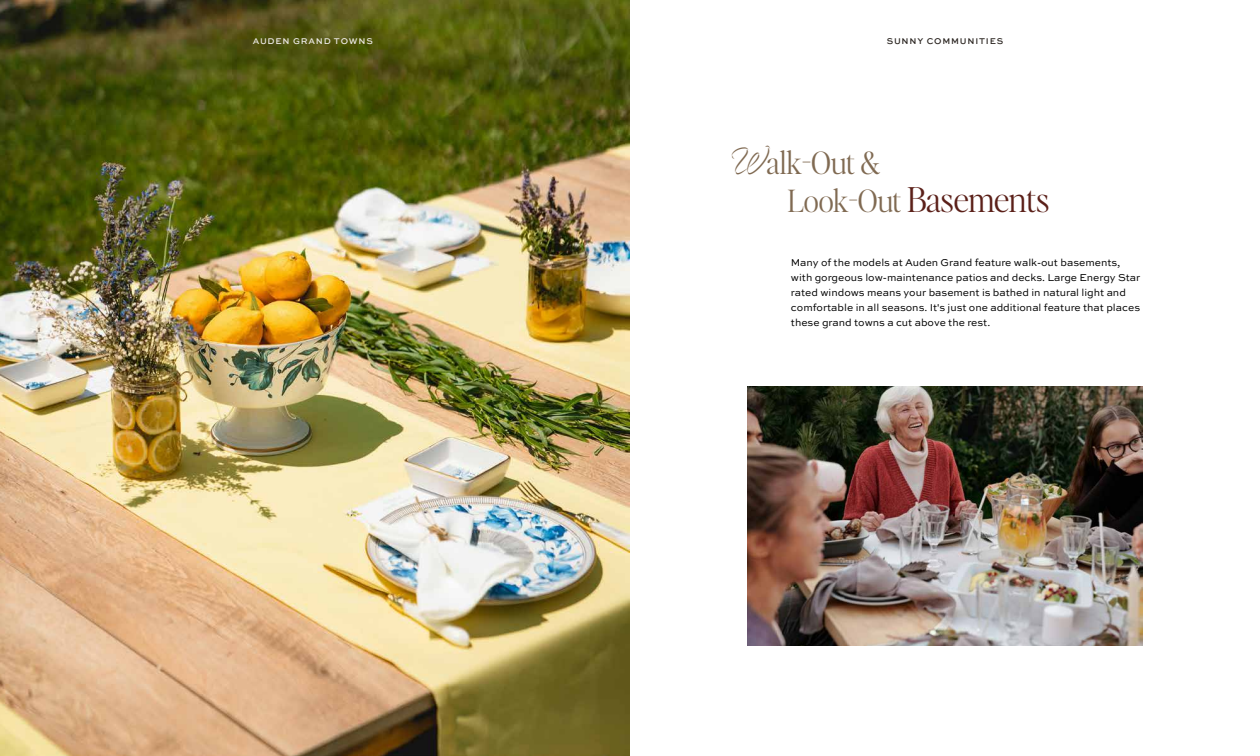
<style>
.page{position:relative;width:1260px;height:756px;background:#fff}
.page>*{position:absolute;margin:0;border:0;box-sizing:border-box;transform-origin:0 0}
.t1{font:300 34.12px "Editor's Note";letter-spacing:-.01em;color:#5b2019}
.t2{font:300 30.62px "Editor's Note";color:#806a52}
.t3{font:10.5px/14.9px "Sweet Sans Pro";color:#000}
.t4{font:500 8.75px "Sweet Sans Pro";letter-spacing:.09em;color:#28221e}
.t5{font:500 8.75px "Sweet Sans Pro";letter-spacing:.09em;color:#edeae7}
.s1{font-family:"Volina";font-weight:400}
.s2{font-size:30.62px;color:#806a52}
</style>
<div class="page">
<img style="left:0;top:0;width:630px;height:756px">
<img style="left:748px;top:386px;width:394px;height:259px">
<p class="t5" style="left:253px;top:34px;width:122px">AUDEN GRAND TOWNS</p>
<p class="t4" style="left:887px;top:34px;width:118px">SUNNY COMMUNITIES</p>
<h2 class="t2" style="left:724px;top:143px;width:158px"><span class="s1">W</span>alk-Out &amp;</h2>
<h1 class="t1" style="left:788px;top:176px;width:263px"><span class="s2">Look-Out</span> Basements</h1>
<p class="t3" style="left:791px;top:255px;width:351px">Many of the models at Auden Grand feature walk-out basements, with gorgeous low-maintenance patios and decks. Large Energy Star rated windows means your basement is bathed in natural light and comfortable in all seasons. It's just one additional feature that places these grand towns a cut above the rest.</p>
</div>
